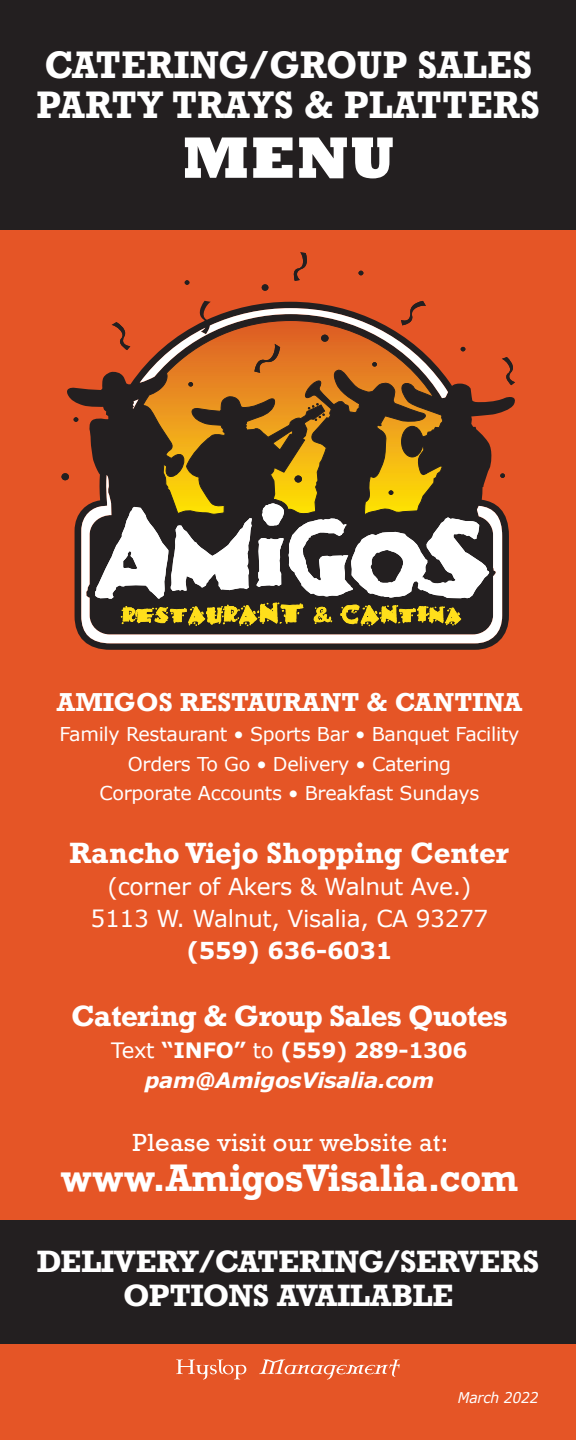
<style>
.page{position:relative;width:576px;height:1440px;background:#e55526}
.page>*{position:absolute;margin:0;border:0;box-sizing:border-box;transform-origin:0 0}
.t1{font:800 59.4px "Rockwell";color:#fff}
.t2{font:700 36px/40.2px "Rockwell";letter-spacing:.02em;color:#fff;scale:.94 1}
.t3{font:700 36px "Rockwell";color:#fff;scale:.96 1}
.t4{font:700 29px/34px "Rockwell";color:#fff;text-align:center}
.t5{font:700 27.6px "Rockwell";letter-spacing:-.015em;color:#fff}
.t6{font:25.4px "Rockwell";letter-spacing:.01em;color:#fff}
.t7{font:700 24.4px "Rockwell";letter-spacing:.01em;color:#fff}
.t8{font:23.4px/31.8px "Verdana";letter-spacing:-.015em;color:#fff;text-align:center}
.t9{font:700 23.4px "Verdana";letter-spacing:-.015em;color:#fff}
.t10{font:italic 700 21.2px/29.6px "Verdana";letter-spacing:-.015em;color:#fff;text-align:center}
.t11{font:19px/29.6px "Verdana";letter-spacing:-.015em;color:#fff;text-align:center}
.t12{font:italic 14.8px "Verdana";letter-spacing:-.015em;color:#fff;scale:.94 1}
.s1{font-weight:400;font-style:normal}
.s2{font-style:normal}
</style>
<div class="page">
<div style="left:0;top:1220px;width:576px;height:124px;background:#231f20"></div>
<svg style="left:176px;top:1359px;width:70px;height:20px"></svg>
<svg style="left:259px;top:1359px;width:141px;height:20px"></svg>
<div style="left:0;top:0;width:576px;height:230px;background:#231f20"></div>
<svg style="left:65px;top:324px;width:450px;height:326px"></svg>
<svg style="left:502px;top:357px;width:13px;height:28px"></svg>
<svg style="left:293px;top:252px;width:14px;height:29px"></svg>
<svg style="left:461px;top:347px;width:4px;height:4px"></svg>
<svg style="left:185px;top:280px;width:4px;height:5px"></svg>
<svg style="left:500px;top:473px;width:5px;height:5px"></svg>
<svg style="left:359px;top:271px;width:4px;height:4px"></svg>
<div style="left:62px;top:473px;width:7px;height:7px;background:#231f20;border-radius:50%"></div>
<svg style="left:74px;top:417px;width:4px;height:5px"></svg>
<div style="left:262px;top:284px;width:6px;height:7px;background:#231f20;border-radius:50%"></div>
<svg style="left:81px;top:475px;width:421px;height:168px;background:#8e7f7b"></svg>
<svg style="left:112px;top:301px;width:336px;height:120px"></svg>
<svg style="left:95px;top:503px;width:394px;height:123px;background:#8a8677"></svg>
<svg style="left:143px;top:320px;width:300px;height:195px;background:#8e5e25"></svg>
<svg style="left:273px;top:430px;width:20px;height:20px"></svg>
<h2 class="t2" style="left:37px;top:44px;width:537px">CATERING/GROUP SALES<br>PARTY TRAYS &amp; PLATTERS</h2>
<h1 class="t1" style="left:182px;top:124px;width:214px">MENU</h1>
<p class="t7" style="left:57px;top:687px;width:467px">AMIGOS RESTAURANT &amp; CANTINA</p>
<p class="t11" style="left:59px;top:719px;width:461px">Family Restaurant • Sports Bar • Banquet Facility<br>Orders To Go • Delivery • Catering<br>Corporate Accounts • Breakfast Sundays</p>
<h3 class="t5" style="left:69px;top:835px;width:441px">Rancho Viejo Shopping Center</h3>
<p class="t8" style="left:91px;top:870px;width:399px">(corner of Akers &amp; Walnut Ave.)<br>5113 W. Walnut, Visalia, CA 93277</p>
<p class="t9" style="left:187px;top:935px;width:207px">(559) 636-6031</p>
<h3 class="t5" style="left:71px;top:998px;width:438px">Catering &amp; Group Sales Quotes</h3>
<p class="t10" style="left:111px;top:1035px;width:358px"><span class="s1">Text</span> <span class="s2">“INFO”</span> <span class="s1">to</span> <span class="s2">(559) 289-1306 </span>pam@AmigosVisalia.com</p>
<h3 class="t6" style="left:133px;top:1128px;width:317px">Please visit our website at:</h3>
<h2 class="t3" style="left:61px;top:1155px;width:478px">www.AmigosVisalia.com</h2>
<h3 class="t4" style="left:37px;top:1244px;width:504px">DELIVERY/CATERING/SERVERS<br>OPTIONS AVAILABLE</h3>
<p class="t12" style="left:458px;top:1388px;width:87px">March 2022</p>
</div>
